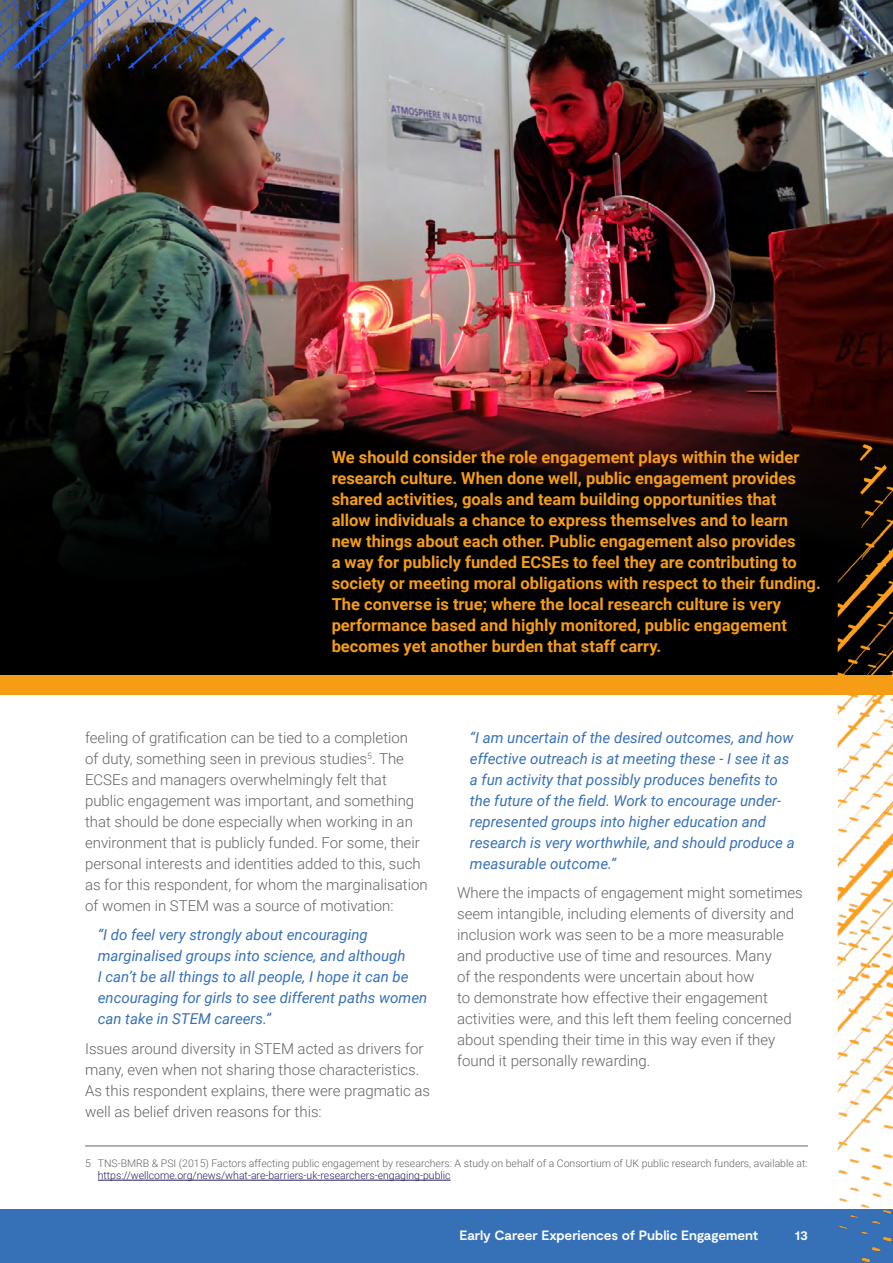
<style>
.page{position:relative;width:893px;height:1263px;background:#fff}
.page>*{position:absolute;margin:0;border:0;box-sizing:border-box;transform-origin:0 0}
.body_copy{font:700 16.5px/21px "Roboto";color:#f59d15}
.body_copy-2{font:300 15px/21px "Roboto";color:#646363}
.body_copy-3{font:italic 15px/21px "Roboto";color:#3671b8}
.t1{font:700 13.5px "Moderat";letter-spacing:-.005em;color:#fdfdfd}
.Ref{font:300 10.5px/12px "Roboto";color:#646363}
.s1{color:#211f5e}
</style>
<div class="page">
<div style="left:1px;top:1209px;width:892px;height:54px;background:#3671b8"></div>
<div style="left:0;top:0;width:893px;height:677px;background:#000"></div>
<img style="left:0;top:0;width:893px;height:583px">
<img style="left:838px;top:403px;width:55px;height:860px">
<img style="left:0;top:0;width:324px;height:68px">
<hr style="left:85px;top:1146px;width:723px;height:1px;background:#646363">
<hr style="left:98px;top:1180px;width:353px;height:1px;background:#211f5e">
<div style="left:0;top:675px;width:893px;height:19px;background:#f59d15"></div>
<p class="body_copy" style="left:332px;top:446px;width:491px">We should consider the role engagement plays within the wider research culture. When done well, public engagement provides shared activities, goals and team building opportunities that<br>allow individuals a chance to express themselves and to learn new things about each other. Public engagement also provides<br>a way for publicly funded ECSEs to feel they are contributing to society or meeting moral obligations with respect to their funding.<br>The converse is true; where the local research culture is very performance based and highly monitored, public engagement becomes yet another burden that staff carry.</p>
<p class="body_copy-2" style="left:85px;top:726px;width:344px">feeling of gratification can be tied to a completion<br>of duty, something seen in previous studies<sup>5</sup>. The ECSEs and managers overwhelmingly felt that public engagement was important, and something that should be done especially when working in an environment that is publicly funded. For some, their personal interests and identities added to this, such as for this respondent, for whom the marginalisation of women in STEM was a source of motivation:</p>
<p class="body_copy-3" style="left:98px;top:924px;width:331px">“I do feel very strongly about encouraging marginalised groups into science, and although<br>I can’t be all things to all people, I hope it can be encouraging for girls to see different paths women can take in STEM careers.”</p>
<p class="body_copy-2" style="left:85px;top:1037px;width:347px">Issues around diversity in STEM acted as drivers for many, even when not sharing those characteristics.<br>As this respondent explains, there were pragmatic as well as belief driven reasons for this:</p>
<p class="body_copy-3" style="left:470px;top:726px;width:326px">“I am uncertain of the desired outcomes, and how effective outreach is at meeting these - I see it as a fun activity that possibly produces benefits to the future of the field. Work to encourage under&shy;represented groups into higher education and research is very worthwhile, and should produce a measurable outcome.”</p>
<p class="body_copy-2" style="left:457px;top:882px;width:347px">Where the impacts of engagement might sometimes seem intangible, including elements of diversity and inclusion work was seen to be a more measurable and productive use of time and resources. Many<br>of the respondents were uncertain about how<br>to demonstrate how effective their engagement activities were, and this left them feeling concerned about spending their time in this way even if they found it personally rewarding.</p>
<p class="Ref" style="left:98px;top:1157px;width:711px;text-indent:-13px">5 TNS-BMRB &amp; PSI (2015) Factors affecting public engagement by researchers: A study on behalf of a Consortium of UK public research funders, available at: <span class="s1">https://wellcome.org/news/what-are-barriers-uk-researchers-engaging-public</span></p>
<p class="t1" style="left:459px;top:1227px;width:300px">Early Career Experiences of Public Engagement</p>
<p class="t1" style="left:795px;top:1227px;width:15px">13</p>
</div>
